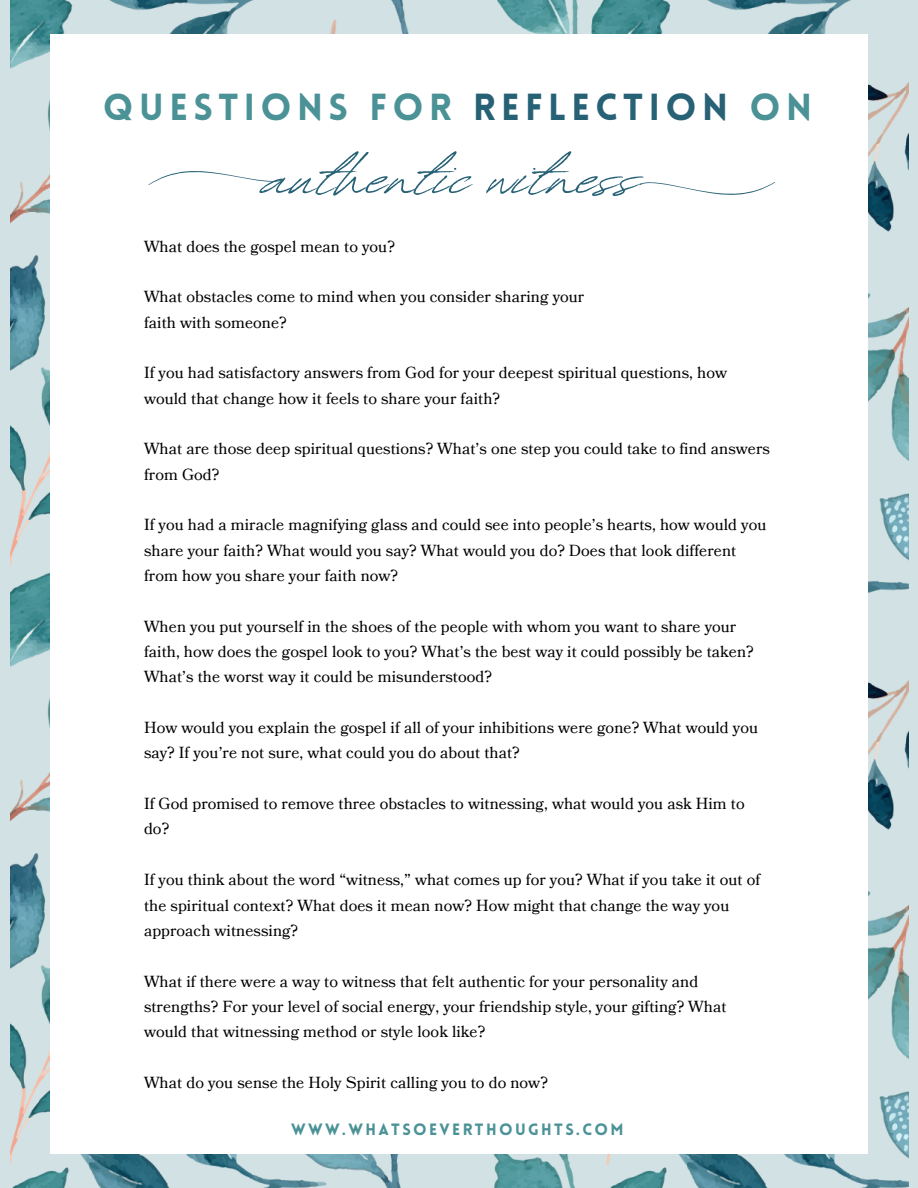
<style>
.page{position:relative;width:918px;height:1188px;background:#d1e1e4}
.page>*{position:absolute;margin:0;border:0;box-sizing:border-box;transform-origin:0 0}
.t1{font:99.15px "Revive 80 Signature";color:#276175}
.t2{font:900 36.9px "Lovelo";letter-spacing:.15em;color:#4b9296}
.t3{font:900 16.05px "Lovelo";letter-spacing:.15em;color:#4b9296}
.t4{font:15.9px/25.3px "Bookmania";letter-spacing:.005em;color:#000}
.s1{color:#276175}
</style>
<div class="page">
<img style="left:10px;top:0;width:898px;height:1188px">
<div style="left:51px;top:35px;width:816px;height:1118px;background:#fff"></div>
<svg style="left:640px;top:182px;width:136px;height:13px"></svg>
<svg style="left:148px;top:171px;width:136px;height:14px"></svg>
<p class="t2" style="left:103px;top:93px;width:711px">QUESTIONS FOR <span class="s1">REFLECTION</span> ON</p>
<p class="t1" style="left:263px;top:101px;width:378px">authentic witness</p>
<p class="t4" style="left:144px;top:234px;width:252px">What does the gospel mean to you?</p>
<p class="t4" style="left:144px;top:285px;width:442px">What obstacles come to mind when you consider sharing your</p>
<p class="t4" style="left:144px;top:310px;width:144px">faith with someone?</p>
<p class="t4" style="left:144px;top:361px;width:585px">If you had satisfactory answers from God for your deepest spiritual questions, how would that change how it feels to share your faith?</p>
<p class="t4" style="left:144px;top:437px;width:628px">What are those deep spiritual questions? What’s one step you could take to find answers from God?</p>
<p class="t4" style="left:144px;top:513px;width:624px">If you had a miracle magnifying glass and could see into people’s hearts, how would you share your faith? What would you say? What would you do? Does that look different from how you share your faith now?</p>
<p class="t4" style="left:144px;top:614px;width:611px">When you put yourself in the shoes of the people with whom you want to share your faith, how does the gospel look to you? What’s the best way it could possibly be taken?<br>What’s the worst way it could be misunderstood?</p>
<p class="t4" style="left:144px;top:716px;width:616px">How would you explain the gospel if all of your inhibitions were gone? What would you say? If you’re not sure, what could you do about that?</p>
<p class="t4" style="left:144px;top:792px;width:602px">If God promised to remove three obstacles to witnessing, what would you ask Him to do?</p>
<p class="t4" style="left:144px;top:868px;width:618px">If you think about the word “witness,” what comes up for you? What if you take it out of the spiritual context? What does it mean now? How might that change the way you approach witnessing?</p>
<p class="t4" style="left:144px;top:969px;width:584px">What if there were a way to witness that felt authentic for your personality and strengths? For your level of social energy, your friendship style, your gifting? What would that witnessing method or style look like?</p>
<p class="t4" style="left:144px;top:1070px;width:405px">What do you sense the Holy Spirit calling you to do now?</p>
<p class="t3" style="left:291px;top:1123px;width:334px">WWW.WHATSOEVERTHOUGHTS.COM</p>
</div>
